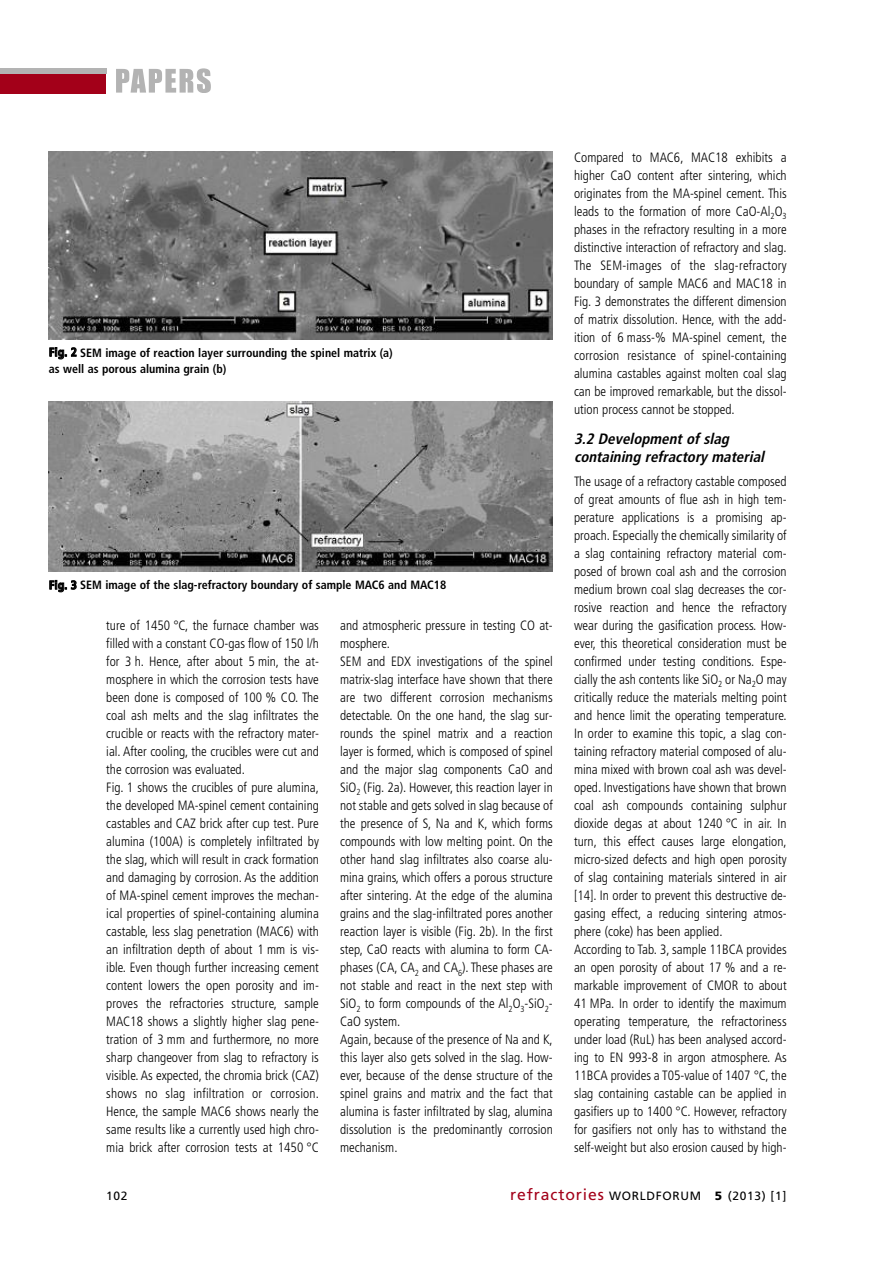
<style>
.page{position:relative;width:893px;height:1263px;background:#fff}
.page>*{position:absolute;margin:0;border:0;box-sizing:border-box;transform-origin:0 0}
.t1{font:italic 700 condensed 15px/18px "Frutiger";color:#000}
.t2{font:300 condensed 13.5px/18px "Frutiger";color:#000}
.t3{font:700 condensed 12px/16.5px "Frutiger";color:#000}
.t4{font:12px "Frutiger";letter-spacing:.055em;color:#000}
.s1{font-size:15.75px;color:#a30019}
.s2{font-weight:900}
</style>
<div class="page">
<img style="left:49px;top:152px;width:504px;height:187px">
<img style="left:49px;top:401px;width:504px;height:171px">
<svg style="left:116px;top:68px;width:95px;height:25px"></svg>
<div style="left:0;top:68px;width:106px;height:6px;background:#b3b3b3"></div>
<div style="left:0;top:74px;width:106px;height:20px;background:#a30019"></div>
<p class="t3" style="left:49px;top:345px;width:345px">Fig. 2 SEM image of reaction layer surrounding the spinel matrix (a) as well as porous alumina grain (b)</p>
<p class="t3" style="left:49px;top:578px;width:399px">Fig. 3 SEM image of the slag-refractory boundary of sample MAC6 and MAC18</p>
<p class="t2" style="left:106px;top:617px;width:214px">ture of 1450 °C, the furnace chamber was filled with a constant CO-gas flow of 150 l/h for 3 h. Hence, after about 5 min, the at&shy;mosphere in which the corrosion tests have been done is composed of 100 % CO. The coal ash melts and the slag infiltrates the crucible or reacts with the refractory mater&shy;ial. After cooling, the crucibles were cut and the corrosion was evaluated.<br>Fig. 1 shows the crucibles of pure alumina, the developed MA-spinel cement containing castables and CAZ brick after cup test. Pure alumina (100A) is completely infiltrated by the slag, which will result in crack formation and damaging by corrosion. As the addition of MA-spinel cement improves the mechan&shy;ical properties of spinel-containing alumina castable, less slag penetration (MAC6) with an infiltration depth of about 1 mm is vis&shy;ible. Even though further increasing cement content lowers the open porosity and im&shy;proves the refractories structure, sample MAC18 shows a slightly higher slag pene&shy;tration of 3 mm and furthermore, no more sharp changeover from slag to refractory is visible. As expected, the chromia brick (CAZ) shows no slag infiltration or corrosion.<br>Hence, the sample MAC6 shows nearly the same results like a currently used high chro&shy;mia brick after corrosion tests at 1450 °C</p>
<p class="t2" style="left:340px;top:617px;width:214px">and atmospheric pressure in testing CO at&shy;mosphere.<br>SEM and EDX investigations of the spinel matrix-slag interface have shown that there are two different corrosion mechanisms detectable. On the one hand, the slag sur&shy;rounds the spinel matrix and a reaction layer is formed, which is composed of spinel and the major slag components CaO and SiO<sub>2</sub> (Fig. 2a). However, this reaction layer in not stable and gets solved in slag because of the presence of S, Na and K, which forms compounds with low melting point. On the other hand slag infiltrates also coarse alu&shy;mina grains, which offers a porous structure after sintering. At the edge of the alumina grains and the slag-infiltrated pores another reaction layer is visible (Fig. 2b). In the first step, CaO reacts with alumina to form CA&shy;phases (CA, CA<sub>2</sub> and CA<sub>6</sub>). These phases are not stable and react in the next step with SiO<sub>2</sub> to form compounds of the Al<sub>2</sub>O<sub>3</sub>-SiO<sub>2</sub>- CaO system.<br>Again, because of the presence of Na and K, this layer also gets solved in the slag. How&shy;ever, because of the dense structure of the spinel grains and matrix and the fact that alumina is faster infiltrated by slag, alumina dissolution is the predominantly corrosion mechanism.</p>
<p class="t2" style="left:574px;top:149px;width:214px;text-align:justify">Compared to MAC6, MAC18 exhibits a higher CaO content after sintering, which originates from the MA-spinel cement. This leads to the formation of more CaO-Al<sub>2</sub>O<sub>3 </sub>phases in the refractory resulting in a more distinctive interaction of refractory and slag.<br>The SEM-images of the slag-refractory boundary of sample MAC6 and MAC18 in Fig. 3 demonstrates the different dimension of matrix dissolution. Hence, with the add&shy;ition of 6 mass-% MA-spinel cement, the corrosion resistance of spinel-containing alumina castables against molten coal slag can be improved remarkable, but the dissol&shy;ution process cannot be stopped.</p>
<p class="t1" style="left:574px;top:431px;width:195px">3.2 Development of slag containing refractory material</p>
<p class="t2" style="left:574px;top:473px;width:214px">The usage of a refractory castable composed of great amounts of flue ash in high tem&shy;perature applications is a promising ap&shy;proach. Especially the chemically similarity of a slag containing refractory material com&shy;posed of brown coal ash and the corrosion medium brown coal slag decreases the cor&shy;rosive reaction and hence the refractory wear during the gasification process. How&shy;ever, this theoretical consideration must be confirmed under testing conditions. Espe&shy;cially the ash contents like SiO<sub>2</sub> or Na<sub>2</sub>O may critically reduce the materials melting point and hence limit the operating temperature.<br>In order to examine this topic, a slag con&shy;taining refractory material composed of alu&shy;mina mixed with brown coal ash was devel&shy;oped. Investigations have shown that brown coal ash compounds containing sulphur dioxide degas at about 1240 °C in air. In turn, this effect causes large elongation, micro-sized defects and high open porosity of slag containing materials sintered in air [14]. In order to prevent this destructive de&shy;gasing effect, a reducing sintering atmos&shy;phere (coke) has been applied.<br>According to Tab. 3, sample 11BCA provides an open porosity of about 17 % and a re&shy;markable improvement of CMOR to about 41 MPa. In order to identify the maximum operating temperature, the refractoriness under load (RuL) has been analysed accord&shy;ing to EN 993-8 in argon atmosphere. As 11BCA provides a T05-value of 1407 °C, the slag containing castable can be applied in gasifiers up to 1400 °C. However, refractory for gasifiers not only has to withstand the self-weight but also erosion caused by high-</p>
<p class="t4" style="left:106px;top:1191px;width:23px">102</p>
<p class="t4" style="left:510px;top:1191px;width:278px"><span class="s1">refractories</span> WORLDFORUM <span class="s2">5</span> (2013) [1]</p>
</div>
